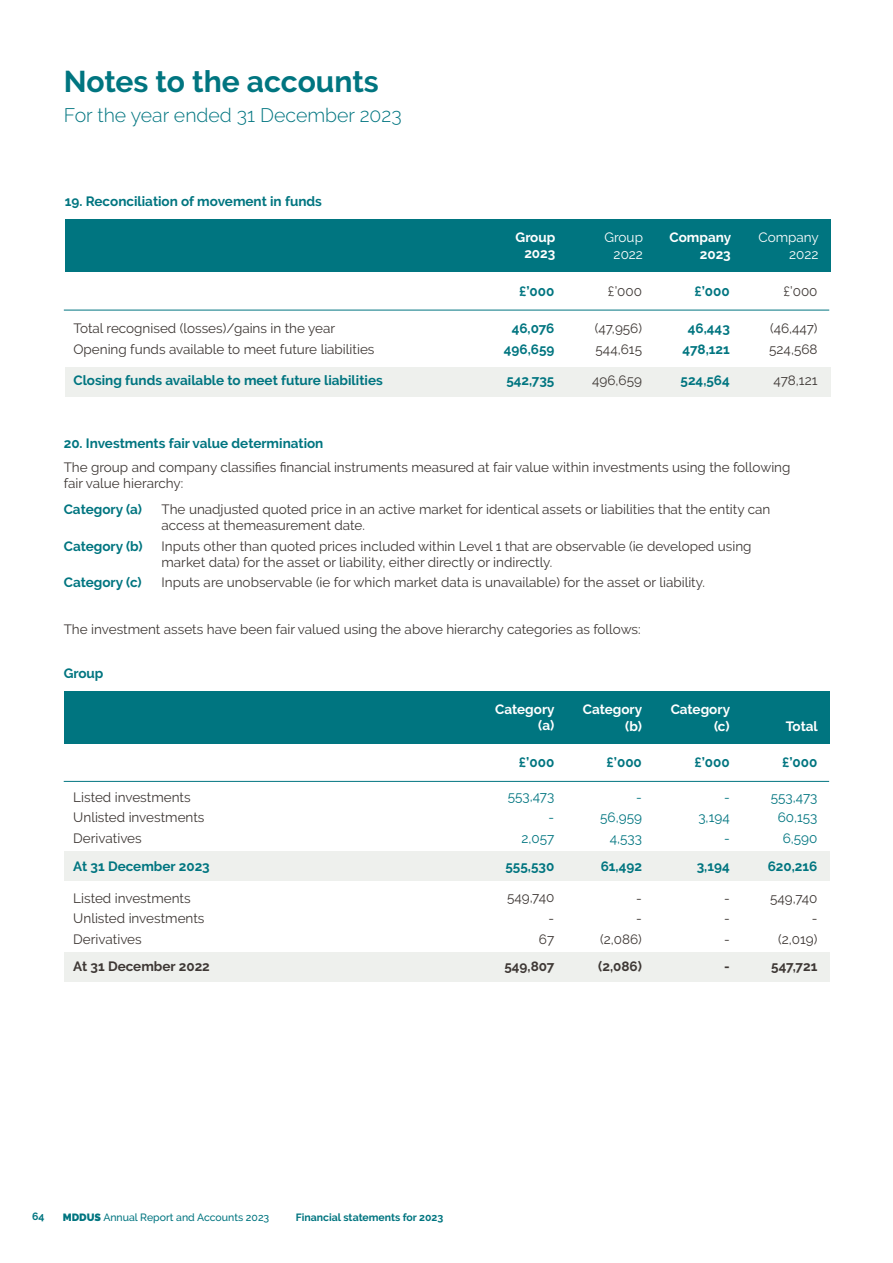
<style>
.page{position:relative;width:893px;height:1263px;background:#fff}
.page>*{position:absolute;margin:0;border:0;box-sizing:border-box;transform-origin:0 0}
.t1{font:700 30px "Raleway";letter-spacing:-.005em;color:#007580}
.t2{font:300 19.5px "Raleway";color:#007580}
.t3{font:13.5px/16.2px "Raleway";color:#3e3835}
.t4{font:700 13.5px "Raleway";color:#007580}
.t5{font:700 13.5px "Raleway";color:#fff}
.t6{font:13.5px "Raleway";color:#007580}
.t7{font:700 13.5px "Raleway";color:#3e3835}
.t8{font:13.5px "Raleway";color:#fff}
.t9{font:500 10.5px "Raleway";color:#007580}
.t10{font:700 10.5px "Raleway";color:#007580}
.s1{font-weight:900}
</style>
<div class="page">
<div style="left:64px;top:952px;width:765px;height:30px;background:#eef0ed"></div>
<div style="left:64px;top:851px;width:765px;height:30px;background:#eef0ed"></div>
<div style="left:64px;top:691px;width:765px;height:52px;background:#007580"></div>
<hr style="left:64px;top:781px;width:765px;height:1px;background:#007580">
<div style="left:65px;top:367px;width:765px;height:29px;background:#eef0ed"></div>
<hr style="left:64px;top:310px;width:765px;height:1px;background:#007580">
<div style="left:65px;top:219px;width:765px;height:52px;background:#007580"></div>
<p class="t1" style="left:64px;top:64px;width:317px">Notes to the accounts</p>
<p class="t2" style="left:64px;top:104px;width:339px">For the year ended 31 December 2023</p>
<p class="t4" style="left:65px;top:193px;width:258px">19. Reconciliation of movement in funds</p>
<p class="t5" style="left:516px;top:230px;width:41px">Group</p>
<p class="t5" style="left:524px;top:246px;width:33px">2023</p>
<p class="t8" style="left:605px;top:230px;width:40px">Group</p>
<p class="t8" style="left:614px;top:246px;width:31px">2022</p>
<p class="t5" style="left:669px;top:230px;width:63px">Company</p>
<p class="t5" style="left:700px;top:246px;width:33px">2023</p>
<p class="t8" style="left:758px;top:230px;width:62px">Company</p>
<p class="t8" style="left:789px;top:246px;width:31px">2022</p>
<p class="t4" style="left:519px;top:283px;width:37px">£’000</p>
<p class="t3" style="left:608px;top:283px;width:36px">£’000</p>
<p class="t4" style="left:694px;top:284px;width:37px">£’000</p>
<p class="t3" style="left:783px;top:283px;width:36px">£’000</p>
<p class="t3" style="left:73px;top:320px;width:263px">Total recognised (losses)/gains in the year</p>
<p class="t4" style="left:73px;top:372px;width:311px">Closing funds available to meet future liabilities</p>
<p class="t4" style="left:512px;top:320px;width:44px">46,076</p>
<p class="t3" style="left:73px;top:341px;width:303px">Opening funds available to meet future liabilities</p>
<p class="t4" style="left:504px;top:342px;width:52px">496,659</p>
<p class="t4" style="left:506px;top:372px;width:50px">542,735</p>
<p class="t4" style="left:64px;top:436px;width:261px">20. Investments fair value determination</p>
<p class="t3" style="left:595px;top:320px;width:49px">(47,956)</p>
<p class="t3" style="left:596px;top:341px;width:48px">544,615</p>
<p class="t3" style="left:592px;top:372px;width:51px">496,659</p>
<p class="t4" style="left:688px;top:321px;width:43px">46,443</p>
<p class="t4" style="left:683px;top:342px;width:49px">478,121</p>
<p class="t4" style="left:680px;top:372px;width:51px">524,564</p>
<p class="t3" style="left:770px;top:320px;width:49px">(46,447)</p>
<p class="t3" style="left:769px;top:341px;width:50px">524,568</p>
<p class="t3" style="left:773px;top:372px;width:45px">478,121</p>
<p class="t3" style="left:64px;top:459px;width:728px">The group and company classifies financial instruments measured at fair value within investments using the following fair value hierarchy:</p>
<p class="t4" style="left:64px;top:501px;width:80px">Category (a)</p>
<p class="t4" style="left:64px;top:538px;width:80px">Category (b)</p>
<p class="t4" style="left:64px;top:575px;width:80px">Category (c)</p>
<p class="t3" style="left:162px;top:501px;width:610px">The unadjusted quoted price in an active market for identical assets or liabilities that the entity can access at themeasurement date.</p>
<p class="t3" style="left:162px;top:538px;width:591px">Inputs other than quoted prices included within Level 1 that are observable (ie developed using market data) for the asset or liability, either directly or indirectly.</p>
<p class="t3" style="left:162px;top:574px;width:545px">Inputs are unobservable (ie for which market data is unavailable) for the asset or liability.</p>
<p class="t3" style="left:64px;top:621px;width:578px">The investment assets have been fair valued using the above hierarchy categories as follows:</p>
<p class="t4" style="left:64px;top:666px;width:41px">Group</p>
<p class="t3" style="left:73px;top:789px;width:119px">Listed investments</p>
<p class="t5" style="left:495px;top:702px;width:61px">Category</p>
<p class="t5" style="left:538px;top:718px;width:18px">(a)</p>
<p class="t5" style="left:786px;top:718px;width:34px">Total</p>
<p class="t5" style="left:583px;top:702px;width:61px">Category</p>
<p class="t5" style="left:625px;top:718px;width:18px">(b)</p>
<p class="t5" style="left:671px;top:702px;width:61px">Category</p>
<p class="t5" style="left:714px;top:718px;width:17px">(c)</p>
<p class="t4" style="left:519px;top:755px;width:37px">£’000</p>
<p class="t6" style="left:508px;top:789px;width:48px">553,473</p>
<p class="t4" style="left:606px;top:755px;width:37px">£’000</p>
<p class="t4" style="left:694px;top:755px;width:37px">£’000</p>
<p class="t6" style="left:636px;top:789px;width:7px">-</p>
<p class="t6" style="left:724px;top:789px;width:7px">-</p>
<p class="t6" style="left:771px;top:789px;width:48px">553,473</p>
<p class="t4" style="left:782px;top:755px;width:37px">£’000</p>
<p class="t3" style="left:73px;top:809px;width:133px">Unlisted investments</p>
<p class="t6" style="left:549px;top:809px;width:7px">-</p>
<p class="t6" style="left:600px;top:810px;width:43px">56,959</p>
<p class="t6" style="left:698px;top:810px;width:33px">3,194</p>
<p class="t6" style="left:778px;top:810px;width:41px">60,153</p>
<p class="t3" style="left:73px;top:830px;width:70px">Derivatives</p>
<p class="t6" style="left:522px;top:830px;width:34px">2,057</p>
<p class="t6" style="left:610px;top:830px;width:34px">4,533</p>
<p class="t6" style="left:724px;top:830px;width:7px">-</p>
<p class="t6" style="left:783px;top:830px;width:36px">6,590</p>
<p class="t4" style="left:73px;top:858px;width:138px">At 31 December 2023</p>
<p class="t4" style="left:505px;top:858px;width:50px">555,530</p>
<p class="t4" style="left:601px;top:858px;width:43px">61,492</p>
<p class="t4" style="left:697px;top:858px;width:34px">3,194</p>
<p class="t4" style="left:768px;top:858px;width:51px">620,216</p>
<p class="t3" style="left:73px;top:890px;width:119px">Listed investments</p>
<p class="t3" style="left:507px;top:889px;width:49px">549,740</p>
<p class="t3" style="left:636px;top:890px;width:7px">-</p>
<p class="t3" style="left:724px;top:890px;width:7px">-</p>
<p class="t3" style="left:770px;top:890px;width:49px">549,740</p>
<p class="t3" style="left:73px;top:910px;width:133px">Unlisted investments</p>
<p class="t3" style="left:549px;top:910px;width:7px">-</p>
<p class="t3" style="left:636px;top:910px;width:7px">-</p>
<p class="t3" style="left:724px;top:910px;width:7px">-</p>
<p class="t3" style="left:812px;top:910px;width:7px">-</p>
<p class="t3" style="left:73px;top:931px;width:70px">Derivatives</p>
<p class="t3" style="left:539px;top:931px;width:17px">67</p>
<p class="t3" style="left:600px;top:931px;width:43px">(2,086)</p>
<p class="t3" style="left:724px;top:931px;width:7px">-</p>
<p class="t3" style="left:778px;top:931px;width:41px">(2,019)</p>
<p class="t7" style="left:73px;top:958px;width:138px">At 31 December 2022</p>
<p class="t7" style="left:504px;top:958px;width:51px">549,807</p>
<p class="t7" style="left:598px;top:958px;width:45px">(2,086)</p>
<p class="t7" style="left:724px;top:958px;width:7px">-</p>
<p class="t7" style="left:771px;top:958px;width:48px">547,721</p>
<p class="t10" style="left:32px;top:1210px;width:14px">64</p>
<p class="t9" style="left:63px;top:1211px;width:208px"><span class="s1">MDDUS</span> Annual Report and Accounts 2023</p>
<p class="t10" style="left:296px;top:1211px;width:149px">Financial statements for 2023</p>
</div>
